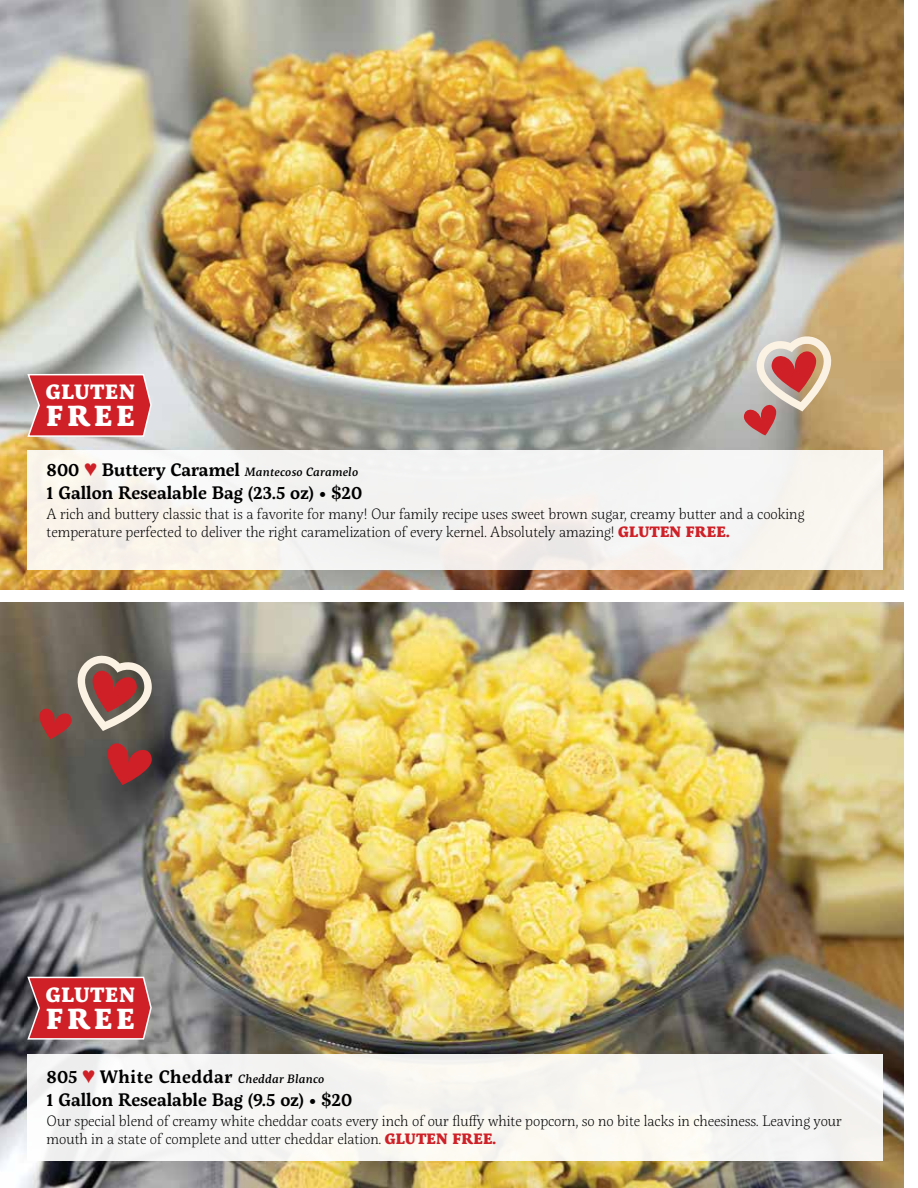
<style>
.page{position:relative;width:918px;height:1188px;background:#fff}
.page>*{position:absolute;margin:0;border:0;box-sizing:border-box;transform-origin:0 0}
.t1{font:800 28.95px "Servus Slab";letter-spacing:.14em;color:#fff}
.t2{font:800 20.7px "Servus Slab";letter-spacing:.03em;color:#fff}
.t3{font:600 18px/22.8px "Servus Slab";color:#000}
.t4{font:200 15px/18px "Servus Slab";color:#000}
.s1{color:#cf2027}
.s2{font-weight:500;font-style:italic;font-size:12px}
.s3{font-family:"Bressay";font-weight:700}
.s4{font-weight:800;color:#cf2027}
</style>
<div class="page">
<img style="left:0;top:0;width:904px;height:589px">
<img style="left:0;top:603px;width:904px;height:585px">
<div style="left:27px;top:450px;width:855px;height:120px;background:#f5f4f1"></div>
<div style="left:27px;top:1055px;width:855px;height:106px;background:#f6f5f2"></div>
<svg style="left:26px;top:976px;width:127px;height:64px;background:#c6363c"></svg>
<svg style="left:26px;top:373px;width:127px;height:65px;background:#d04248"></svg>
<svg style="left:36px;top:654px;width:116px;height:131px;background:#835e57"></svg>
<svg style="left:744px;top:335px;width:90px;height:100px;background:#c89d8e"></svg>
<h2 class="t2" style="left:46px;top:376px;width:91px">GLUTEN</h2>
<h1 class="t1" style="left:46px;top:394px;width:90px">FREE</h1>
<p class="t3" style="left:47px;top:458px;width:317px">800 <span class="s1">♥</span> Buttery Caramel <span class="s2">Mantecoso Caramelo<br></span>1 Gallon Resealable Bag (23.5 oz) • <span class="s3">$</span>20</p>
<p class="t4" style="left:47px;top:505px;width:759px">A rich and buttery classic that is a favorite for many! Our family recipe uses sweet brown sugar, creamy butter and a cooking temperature perfected to deliver the right caramelization of every kernel. Absolutely amazing! <span class="s4">GLUTEN FREE.</span></p>
<h2 class="t2" style="left:46px;top:979px;width:91px">GLUTEN</h2>
<h1 class="t1" style="left:46px;top:997px;width:90px">FREE</h1>
<p class="t3" style="left:47px;top:1065px;width:307px">805 <span class="s1">♥</span> White Cheddar <span class="s2">Cheddar Blanco<br></span>1 Gallon Resealable Bag (9.5 oz) • <span class="s3">$</span>20</p>
<p class="t4" style="left:47px;top:1112px;width:797px">Our special blend of creamy white cheddar coats every inch of our fluffy white popcorn, so no bite lacks in cheesiness. Leaving your mouth in a state of complete and utter cheddar elation. <span class="s4">GLUTEN FREE.</span></p>
</div>
